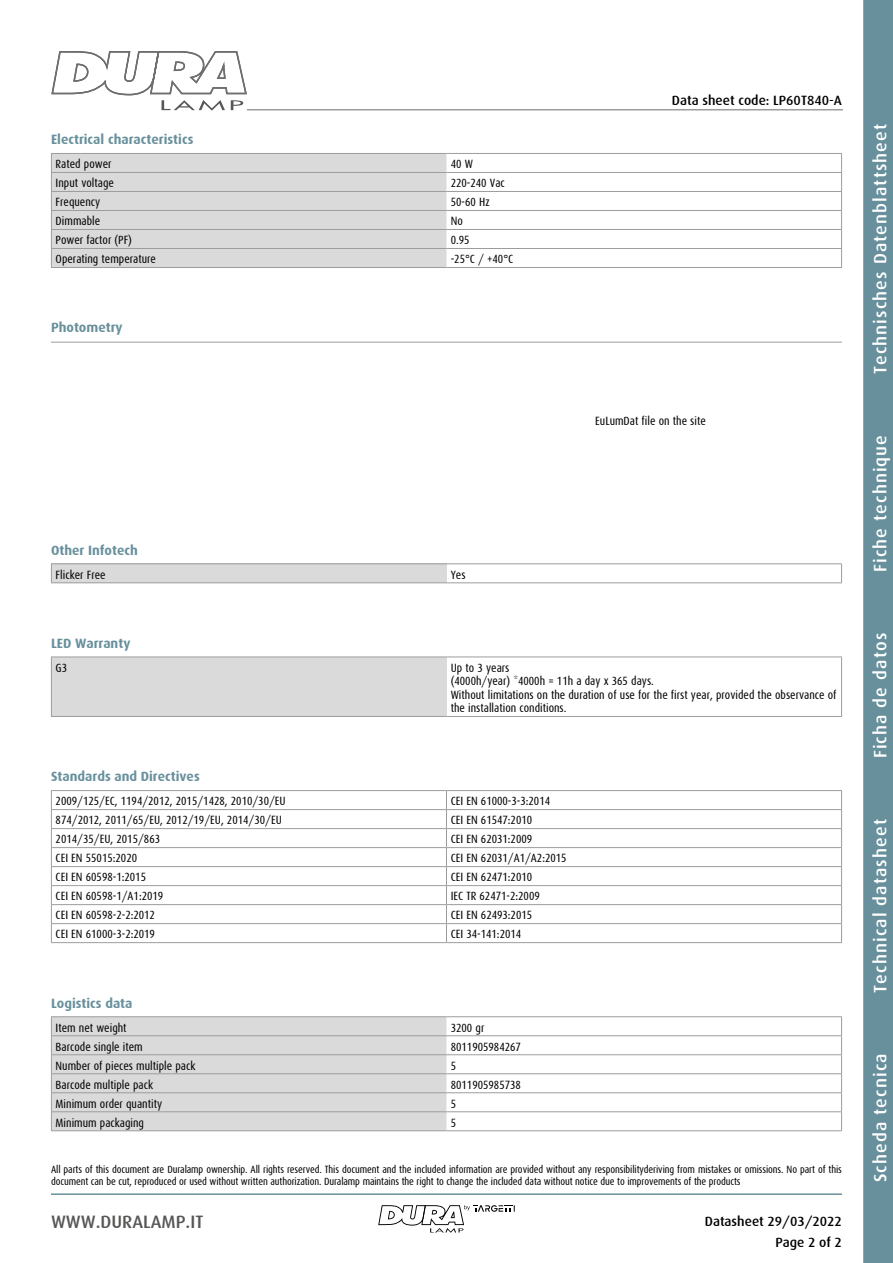
<style>
.page{position:relative;width:893px;height:1263px;background:#fff}
.page>*{position:absolute;margin:0;border:0;box-sizing:border-box;transform-origin:0 0}
.t1{font:500 18px "Dax";letter-spacing:.06em;color:#fff}
.t2{font:500 18px "Dax";color:#575756}
.t3{font:700 13.5px "Dax";color:#68909c}
.t4{font:500 13.5px/21.3px "Dax";color:#000;text-align:right}
.t5{font:12px/13.5px "Dax Condensed";color:#000}
.t6{font:10.5px/12px "Dax Condensed";letter-spacing:-.01em;color:#000}
</style>
<div class="page">
<svg style="left:863px;top:0;width:30px;height:1263px;background:#6b929e"></svg>
<hr style="left:51px;top:1193px;width:791px;height:2px;background:#68909c">
<svg style="left:51px;top:51px;width:197px;height:60px"></svg>
<svg style="left:378px;top:1205px;width:137px;height:28px"></svg>
<hr style="left:247px;top:109px;width:596px;height:1px;background:#9d9d9c">
<hr style="left:446px;top:153px;width:396px;height:1px;background:#9d9d9c">
<hr style="left:446px;top:172px;width:396px;height:1px;background:#9d9d9c">
<hr style="left:446px;top:191px;width:396px;height:1px;background:#9d9d9c">
<hr style="left:446px;top:210px;width:396px;height:1px;background:#9d9d9c">
<hr style="left:446px;top:229px;width:396px;height:1px;background:#9d9d9c">
<hr style="left:446px;top:248px;width:396px;height:1px;background:#9d9d9c">
<svg style="left:841px;top:154px;width:1px;height:113px"></svg>
<hr style="left:446px;top:267px;width:396px;height:1px;background:#9d9d9c">
<div style="left:51px;top:153px;width:395px;height:114px;background:#dadada"></div>
<hr style="left:51px;top:267px;width:395px;height:1px;background:#9d9d9c">
<hr style="left:51px;top:342px;width:791px;height:1px;background:#9d9d9c">
<div style="left:51px;top:564px;width:395px;height:19px;background:#dadada"></div>
<hr style="left:446px;top:563px;width:396px;height:1px;background:#9d9d9c">
<svg style="left:841px;top:564px;width:1px;height:18px"></svg>
<hr style="left:446px;top:582px;width:396px;height:1px;background:#9d9d9c">
<hr style="left:51px;top:563px;width:395px;height:1px;background:#9d9d9c">
<svg style="left:51px;top:564px;width:1px;height:18px"></svg>
<hr style="left:51px;top:582px;width:395px;height:1px;background:#9d9d9c">
<div style="left:51px;top:657px;width:395px;height:59px;background:#dadada"></div>
<hr style="left:446px;top:656px;width:396px;height:1px;background:#9d9d9c">
<hr style="left:841px;top:657px;width:1px;height:59px;background:#9d9d9c">
<hr style="left:446px;top:716px;width:396px;height:1px;background:#9d9d9c">
<hr style="left:51px;top:656px;width:395px;height:1px;background:#9d9d9c">
<hr style="left:51px;top:657px;width:1px;height:59px;background:#9d9d9c">
<hr style="left:51px;top:716px;width:395px;height:1px;background:#9d9d9c">
<hr style="left:51px;top:790px;width:395px;height:1px;background:#9d9d9c">
<hr style="left:446px;top:790px;width:396px;height:1px;background:#9d9d9c">
<hr style="left:51px;top:809px;width:395px;height:1px;background:#9d9d9c">
<hr style="left:446px;top:809px;width:396px;height:1px;background:#9d9d9c">
<hr style="left:51px;top:828px;width:395px;height:1px;background:#9d9d9c">
<hr style="left:446px;top:828px;width:396px;height:1px;background:#9d9d9c">
<hr style="left:51px;top:847px;width:395px;height:1px;background:#9d9d9c">
<hr style="left:446px;top:847px;width:396px;height:1px;background:#9d9d9c">
<hr style="left:51px;top:866px;width:395px;height:1px;background:#9d9d9c">
<hr style="left:446px;top:866px;width:396px;height:1px;background:#9d9d9c">
<hr style="left:51px;top:885px;width:395px;height:1px;background:#9d9d9c">
<hr style="left:446px;top:885px;width:396px;height:1px;background:#9d9d9c">
<hr style="left:51px;top:904px;width:395px;height:1px;background:#9d9d9c">
<hr style="left:446px;top:904px;width:396px;height:1px;background:#9d9d9c">
<hr style="left:51px;top:923px;width:395px;height:1px;background:#9d9d9c">
<svg style="left:51px;top:791px;width:1px;height:151px"></svg>
<hr style="left:446px;top:923px;width:396px;height:1px;background:#9d9d9c">
<svg style="left:446px;top:791px;width:1px;height:151px"></svg>
<svg style="left:841px;top:791px;width:1px;height:151px"></svg>
<hr style="left:51px;top:942px;width:395px;height:1px;background:#9d9d9c">
<hr style="left:446px;top:942px;width:396px;height:1px;background:#9d9d9c">
<hr style="left:446px;top:1016px;width:396px;height:1px;background:#9d9d9c">
<hr style="left:446px;top:1035px;width:396px;height:1px;background:#9d9d9c">
<hr style="left:446px;top:1054px;width:396px;height:1px;background:#9d9d9c">
<hr style="left:446px;top:1073px;width:396px;height:1px;background:#9d9d9c">
<hr style="left:446px;top:1092px;width:396px;height:1px;background:#9d9d9c">
<hr style="left:446px;top:1111px;width:396px;height:1px;background:#9d9d9c">
<svg style="left:841px;top:1017px;width:1px;height:113px"></svg>
<hr style="left:446px;top:1130px;width:396px;height:1px;background:#9d9d9c">
<hr style="left:51px;top:1016px;width:395px;height:1px;background:#9d9d9c">
<svg style="left:51px;top:1017px;width:395px;height:113px;background:#d6d6d6"></svg>
<hr style="left:51px;top:1130px;width:395px;height:1px;background:#9d9d9c">
<p class="t3" style="left:51px;top:132px;width:144px">Electrical characteristics</p>
<p class="t5" style="left:56px;top:157px;width:57px">Rated power</p>
<p class="t5" style="left:451px;top:157px;width:24px">40 W</p>
<p class="t5" style="left:56px;top:176px;width:60px">Input voltage</p>
<p class="t5" style="left:451px;top:176px;width:56px">220-240 Vac</p>
<p class="t5" style="left:56px;top:195px;width:46px">Frequency</p>
<p class="t5" style="left:451px;top:195px;width:40px">50-60 Hz</p>
<p class="t5" style="left:56px;top:214px;width:46px">Dimmable</p>
<p class="t5" style="left:451px;top:214px;width:14px">No</p>
<p class="t5" style="left:56px;top:233px;width:78px">Power factor (PF)</p>
<p class="t5" style="left:451px;top:233px;width:20px">0.95</p>
<p class="t5" style="left:56px;top:252px;width:102px">Operating temperature</p>
<p class="t5" style="left:451px;top:252px;width:64px">-25°C / +40°C</p>
<p class="t3" style="left:51px;top:320px;width:73px">Photometry</p>
<p class="t3" style="left:51px;top:542px;width:88px">Other Infotech</p>
<p class="t5" style="left:56px;top:568px;width:51px">Flicker Free</p>
<p class="t5" style="left:451px;top:568px;width:16px">Yes</p>
<p class="t4" style="left:672px;top:90px;width:171px">Data sheet code: LP60T840-A</p>
<p class="t5" style="left:595px;top:414px;width:112px">EuLumDat file on the site</p>
<p class="t3" style="left:51px;top:635px;width:81px">LED Warranty</p>
<p class="t5" style="left:56px;top:661px;width:13px">G3</p>
<p class="t5" style="left:451px;top:661px;width:387px">Up to 3 years<br>(4000h/year) *4000h = 11h a day x 365 days.<br>Without limitations on the duration of use for the first year, provided the observance of the installation conditions.</p>
<p class="t3" style="left:51px;top:769px;width:150px">Standards and Directives</p>
<p class="t5" style="left:56px;top:794px;width:232px">2009/125/EC, 1194/2012, 2015/1428, 2010/30/EU</p>
<p class="t5" style="left:451px;top:794px;width:101px">CEI EN 61000-3-3:2014</p>
<p class="t5" style="left:56px;top:814px;width:228px">874/2012, 2011/65/EU, 2012/19/EU, 2014/30/EU</p>
<p class="t5" style="left:451px;top:814px;width:83px">CEI EN 61547:2010</p>
<p class="t5" style="left:56px;top:833px;width:106px">2014/35/EU, 2015/863</p>
<p class="t5" style="left:451px;top:833px;width:83px">CEI EN 62031:2009</p>
<p class="t5" style="left:56px;top:852px;width:83px">CEI EN 55015:2020</p>
<p class="t5" style="left:451px;top:852px;width:117px">CEI EN 62031/A1/A2:2015</p>
<p class="t5" style="left:56px;top:871px;width:92px">CEI EN 60598-1:2015</p>
<p class="t5" style="left:451px;top:871px;width:83px">CEI EN 62471:2010</p>
<p class="t5" style="left:56px;top:890px;width:109px">CEI EN 60598-1/A1:2019</p>
<p class="t5" style="left:451px;top:890px;width:91px">IEC TR 62471-2:2009</p>
<p class="t5" style="left:56px;top:909px;width:101px">CEI EN 60598-2-2:2012</p>
<p class="t5" style="left:451px;top:909px;width:83px">CEI EN 62493:2015</p>
<p class="t5" style="left:56px;top:928px;width:101px">CEI EN 61000-3-2:2019</p>
<p class="t5" style="left:451px;top:928px;width:72px">CEI 34-141:2014</p>
<p class="t3" style="left:51px;top:995px;width:83px">Logistics data</p>
<p class="t5" style="left:56px;top:1021px;width:72px">Item net weight</p>
<p class="t5" style="left:451px;top:1021px;width:35px">3200 gr</p>
<p class="t5" style="left:56px;top:1040px;width:89px">Barcode single item</p>
<p class="t5" style="left:451px;top:1040px;width:72px">8011905984267</p>
<p class="t5" style="left:56px;top:1059px;width:141px">Number of pieces multiple pack</p>
<p class="t5" style="left:451px;top:1059px;width:7px">5</p>
<p class="t5" style="left:56px;top:1078px;width:99px">Barcode multiple pack</p>
<p class="t5" style="left:451px;top:1078px;width:72px">8011905985738</p>
<p class="t5" style="left:56px;top:1097px;width:108px">Minimum order quantity</p>
<p class="t5" style="left:451px;top:1097px;width:7px">5</p>
<p class="t5" style="left:56px;top:1116px;width:90px">Minimum packaging</p>
<p class="t5" style="left:451px;top:1116px;width:7px">5</p>
<p class="t6" style="left:51px;top:1163px;width:792px">All parts of this document are Duralamp ownership. All rights reserved. This document and the included information are provided without any responsibilityderiving from mistakes or omissions. No part of this document can be cut, reproduced or used without written authorization. Duralamp maintains the right to change the included data without notice due to improvements of the products</p>
<h1 class="t2" style="left:51px;top:1212px;width:154px">WWW.DURALAMP.IT</h1>
<p class="t4" style="left:705px;top:1211px;width:139px">Datasheet 29/03/2022<br>Page 2 of 2</p>
<h1 class="t1" style="left:870px;top:374px;width:252px;rotate:-90deg">Technisches Datenblattsheet</h1>
<h1 class="t1" style="left:870px;top:572px;width:139px;rotate:-90deg">Fiche technique</h1>
<h1 class="t1" style="left:870px;top:758px;width:127px;rotate:-90deg">Ficha de datos</h1>
<h1 class="t1" style="left:870px;top:993px;width:175px;rotate:-90deg">Technical datasheet</h1>
<h1 class="t1" style="left:870px;top:1182px;width:130px;rotate:-90deg">Scheda tecnica</h1>
</div>
